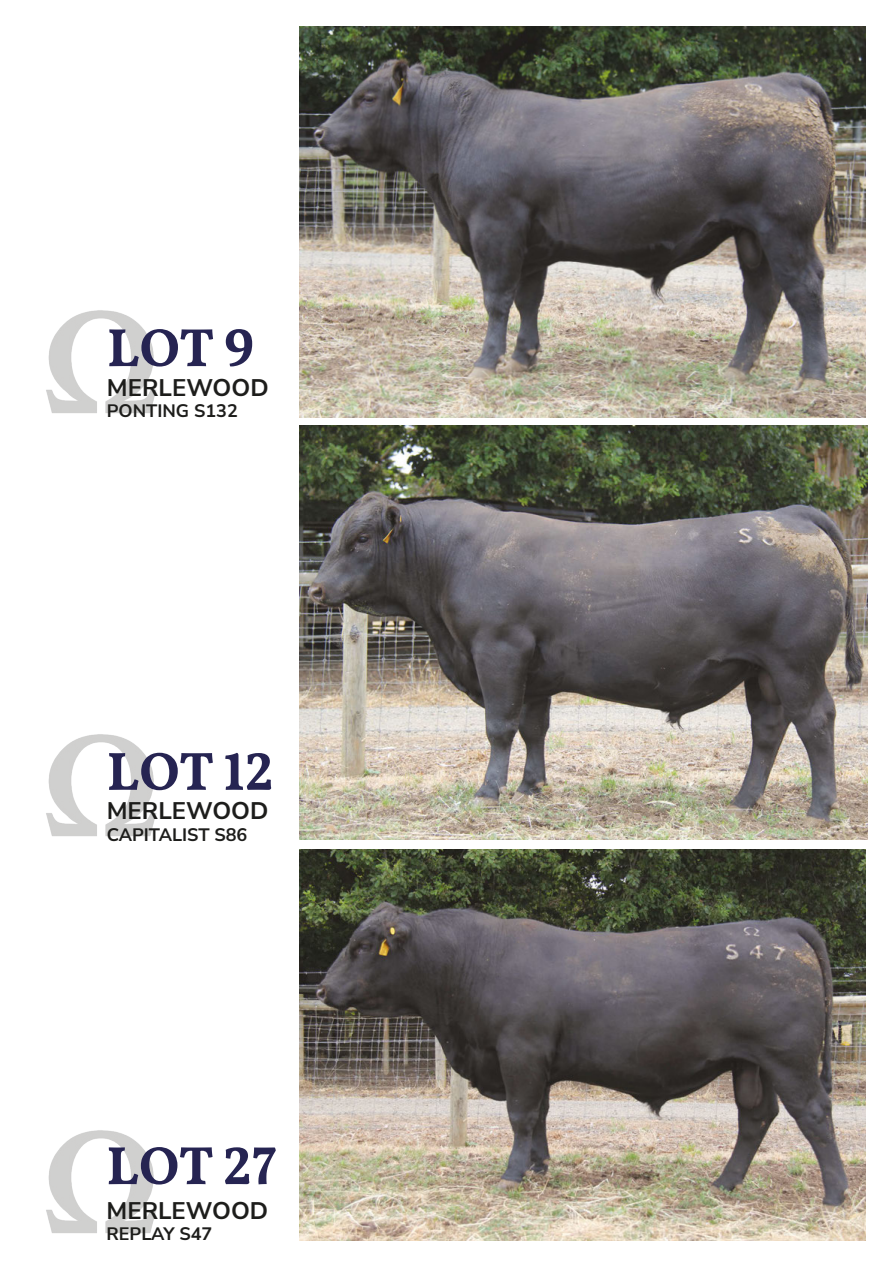
<style>
.page{position:relative;width:893px;height:1263px;background:#fff}
.page>*{position:absolute;margin:0;border:0;box-sizing:border-box;transform-origin:0 0}
.t1{font:700 54px "Vollkorn";color:#262452}
.t2{font:700 24px "Nunito Sans";color:#1d1d1b}
.t3{font:700 18px "Nunito Sans";color:#1d1d1b}
</style>
<div class="page">
<img style="left:299px;top:26px;width:567px;height:391px">
<img style="left:299px;top:425px;width:568px;height:415px">
<img style="left:299px;top:849px;width:567px;height:391px">
<img style="left:46px;top:310px;width:111px;height:103px">
<img style="left:46px;top:734px;width:111px;height:102px">
<img style="left:46px;top:1130px;width:110px;height:103px">
<h1 class="t1" style="left:107px;top:308px;width:149px">LOT 9</h1>
<h2 class="t2" style="left:107px;top:370px;width:163px">MERLEWOOD</h2>
<p class="t3" style="left:107px;top:398px;width:132px">PONTING S132</p>
<h1 class="t1" style="left:107px;top:731px;width:168px">LOT 12</h1>
<h2 class="t2" style="left:107px;top:794px;width:163px">MERLEWOOD</h2>
<p class="t3" style="left:107px;top:822px;width:142px">CAPITALIST S86</p>
<h1 class="t1" style="left:106px;top:1126px;width:172px">LOT 27</h1>
<h2 class="t2" style="left:106px;top:1193px;width:163px">MERLEWOOD</h2>
<p class="t3" style="left:106px;top:1221px;width:107px">REPLAY S47</p>
</div>
